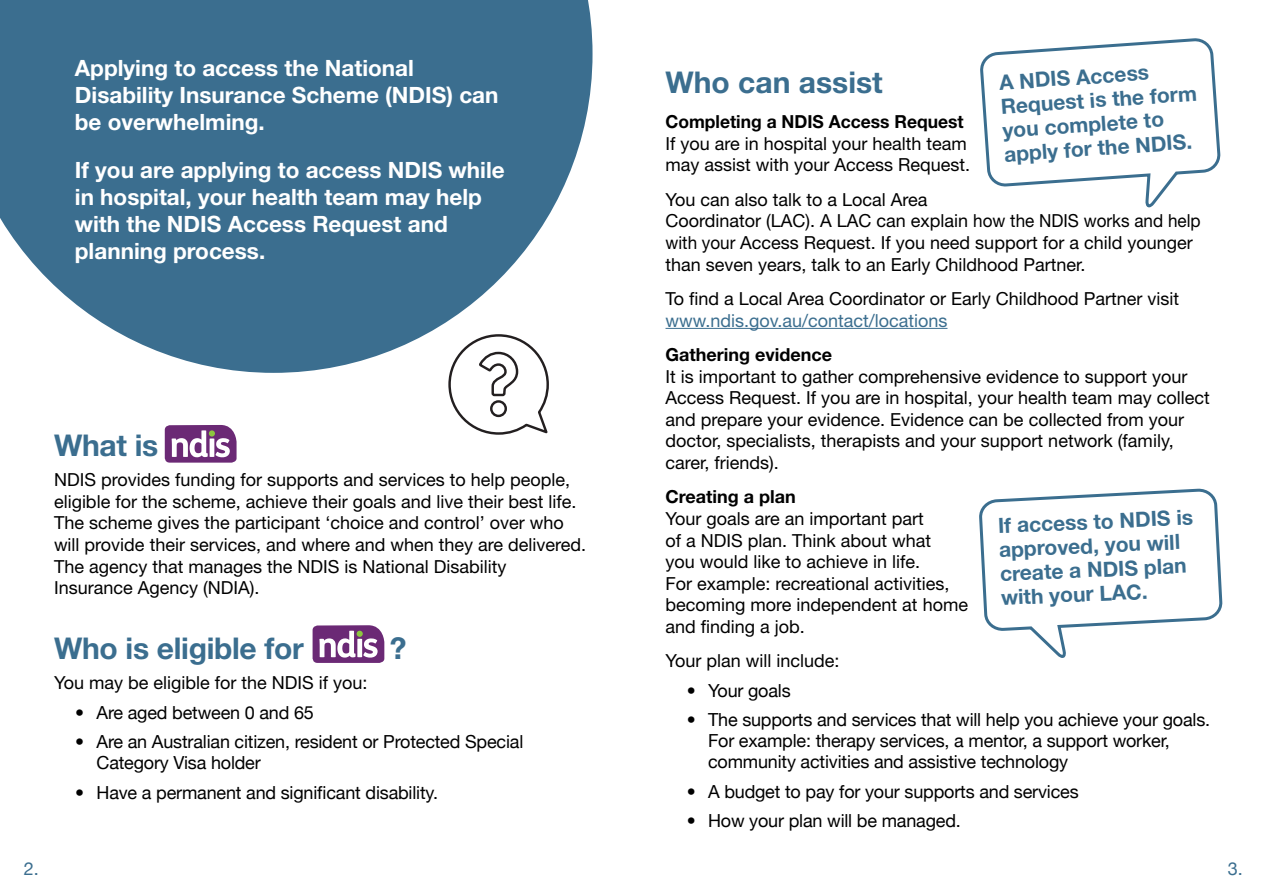
<style>
.page{position:relative;width:1263px;height:893px;background:#fff}
.page>*{position:absolute;margin:0;border:0;box-sizing:border-box;transform-origin:0 0}
.t1{font:700 30px "Helvetica Neue LT Std";letter-spacing:-.01em;color:#3b6e8f}
.t2{font:700 22.5px/27px "Helvetica Neue LT Std";color:#fff}
.t3{font:700 21px/24px "Helvetica Neue LT Std";color:#3b6e8f}
.t4{font:18px/21.6px "Helvetica Neue LT Std";color:#000}
.t5{font:18px/21px "Helvetica Neue";letter-spacing:-.01em;color:#000}
.t6{font:700 18px "Helvetica Neue LT Std";color:#000}
.t7{font:18px "Helvetica Neue LT Std";color:#3b6e8f}
.t8{font:18px "Helvetica Neue";color:#3b6e8f}
.s1{font-family:"Helvetica Neue LT Std";font-weight:700}
</style>
<div class="page">
<svg style="left:0;top:0;width:592px;height:373px;background:#54809d"></svg>
<svg style="left:165px;top:425px;width:71px;height:38px"></svg>
<svg style="left:313px;top:625px;width:71px;height:38px"></svg>
<svg style="left:436px;top:320px;width:124px;height:115px"></svg>
<hr style="left:665px;top:328px;width:282px;height:1px;background:#3b6e8f">
<svg style="left:981px;top:39px;width:240px;height:169px"></svg>
<svg style="left:979px;top:488px;width:244px;height:170px"></svg>
<p class="t2" style="left:75px;top:54px;width:425px">Applying to access the National<br>Disability Insurance Scheme (NDIS) can be overwhelming.</p>
<p class="t2" style="left:75px;top:156px;width:431px">If you are applying to access NDIS while in hospital, your health team may help with the NDIS Access Request and planning process.</p>
<h1 class="t1" style="left:54px;top:427px;width:106px">What is</h1>
<p class="t4" style="left:54px;top:469px;width:534px">NDIS provides funding for supports and services to help people, eligible for the scheme, achieve their goals and live their best life.<br>The scheme gives the participant ‘choice and control’ over who will provide their services, and where and when they are delivered.<br>The agency that manages the NDIS is National Disability Insurance Agency (NDIA).</p>
<h1 class="t1" style="left:54px;top:630px;width:251px">Who is eligible for</h1>
<h1 class="t1" style="left:390px;top:630px;width:18px">?</h1>
<p class="t4" style="left:54px;top:672px;width:315px">You may be eligible for the NDIS if you:</p>
<p class="t5" style="left:75px;top:703px;width:240px"><span class="s1">•</span> Are aged between 0 and 65</p>
<p class="t5" style="left:97px;top:732px;width:428px;text-indent:-21px"><span class="s1">•</span> Are an Australian citizen, resident or Protected Special<br>Category Visa holder</p>
<p class="t5" style="left:75px;top:783px;width:364px"><span class="s1">•</span> Have a permanent and significant disability.</p>
<p class="t3" style="left:998px;top:70px;width:198px;rotate:-4deg">A NDIS Access<br>Request is the form you complete to apply for the NDIS.</p>
<h1 class="t1" style="left:665px;top:64px;width:219px">Who can assist</h1>
<p class="t6" style="left:665px;top:111px;width:300px">Completing a NDIS Access Request</p>
<p class="t4" style="left:665px;top:132px;width:306px">If you are in hospital your health team may assist with your Access Request.</p>
<p class="t4" style="left:665px;top:188px;width:537px">You can also talk to a Local Area<br>Coordinator (LAC). A LAC can explain how the NDIS works and help with your Access Request. If you need support for a child younger than seven years, talk to an Early Childhood Partner.</p>
<p class="t4" style="left:665px;top:288px;width:515px">To find a Local Area Coordinator or Early Childhood Partner visit</p>
<p class="t7" style="left:665px;top:309px;width:283px">www.ndis.gov.au/contact/locations</p>
<p class="t6" style="left:665px;top:343px;width:168px">Gathering evidence</p>
<p class="t4" style="left:665px;top:365px;width:546px">It is important to gather comprehensive evidence to support your Access Request. If you are in hospital, your health team may collect and prepare your evidence. Evidence can be collected from your doctor, specialists, therapists and your support network (family, carer, friends).</p>
<p class="t6" style="left:665px;top:486px;width:132px">Creating a plan</p>
<p class="t4" style="left:665px;top:507px;width:304px">Your goals are an important part<br>of a NDIS plan. Think about what<br>you would like to achieve in life.<br>For example: recreational activities, becoming more independent at home and finding a job.</p>
<p class="t4" style="left:665px;top:650px;width:176px">Your plan will include:</p>
<p class="t5" style="left:687px;top:681px;width:105px"><span class="s1">•</span> Your goals</p>
<p class="t5" style="left:708px;top:710px;width:504px;text-indent:-21px"><span class="s1">•</span> The supports and services that will help you achieve your goals.<br>For example: therapy services, a mentor, a support worker, community activities and assistive technology</p>
<p class="t5" style="left:687px;top:782px;width:393px"><span class="s1">•</span> A budget to pay for your supports and services</p>
<p class="t5" style="left:687px;top:811px;width:276px"><span class="s1">•</span> How your plan will be managed.</p>
<p class="t3" style="left:997px;top:514px;width:197px;rotate:-3deg">If access to NDIS is approved, you will create a NDIS plan with your LAC.</p>
<p class="t8" style="left:24px;top:856px;width:16px">2.</p>
<p class="t8" style="left:1228px;top:856px;width:16px">3.</p>
</div>
